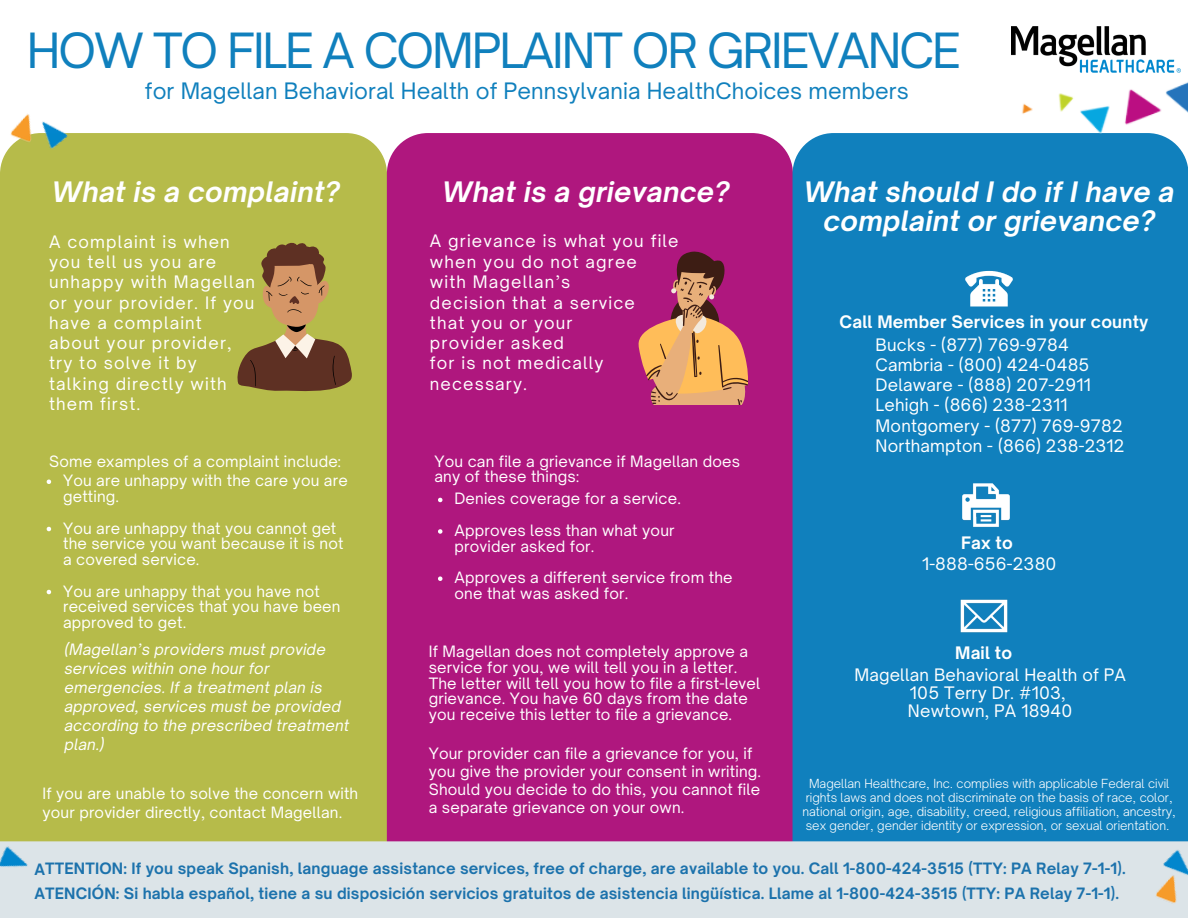
<style>
.page{position:relative;width:1188px;height:918px;background:#fff}
.page>*{position:absolute;margin:0;border:0;box-sizing:border-box;transform-origin:0 0}
.t1{font:46.5px "Open Sauce One";letter-spacing:-.045em;color:#1080bd}
.t2{font:italic 700 27px/29.2px "Open Sauce One";letter-spacing:.01em;color:#fff;text-align:center}
.t3{font:21.75px "Open Sauce One";letter-spacing:.005em;color:#1080bd}
.t4{font:16.5px/20.2px "Open Sauce One";letter-spacing:.07em;color:#fff}
.t5{font:16.5px "Open Sauce One";letter-spacing:.01em;color:#fff}
.t6{font:700 16.5px "Open Sauce One";letter-spacing:.01em;color:#fff}
.t7{font:15px/15.8px "Open Sauce One";letter-spacing:.01em;color:#fff}
.t8{font:700 15px "Open Sauce One";letter-spacing:.01em;color:#1c72ac}
.t9{font:italic 15px/19px "Open Sauce One";letter-spacing:.01em;color:#fff}
.t10{font:300 12px/14px "Open Sauce One";color:#fff;text-align:center}
</style>
<div class="page">
<div style="left:0;top:133px;width:387px;height:708px;background:#b6bb4a"></div>
<div style="left:387px;top:133px;width:406px;height:708px;background:#af177e"></div>
<div style="left:793px;top:133px;width:395px;height:708px;background:#1080bd"></div>
<img style="left:1011px;top:27px;width:170px;height:46px">
<div style="left:49px;top:841px;width:1060px;height:77px;background:#dce4e8"></div>
<img style="left:0;top:133px;width:7px;height:37px">
<img style="left:1109px;top:814px;width:79px;height:104px">
<img style="left:0;top:808px;width:49px;height:110px">
<img style="left:7px;top:114px;width:115px;height:67px">
<img style="left:1011px;top:82px;width:177px;height:59px">
<svg style="left:235px;top:242px;width:119px;height:153px;background:#9d8645"></svg>
<svg style="left:638px;top:251px;width:110px;height:153px;background:#c56b67"></svg>
<svg style="left:47px;top:480px;width:4px;height:4px"></svg>
<svg style="left:47px;top:527px;width:4px;height:4px"></svg>
<svg style="left:47px;top:590px;width:4px;height:4px"></svg>
<svg style="left:438px;top:498px;width:4px;height:4px"></svg>
<svg style="left:438px;top:529px;width:4px;height:5px"></svg>
<svg style="left:438px;top:576px;width:4px;height:5px"></svg>
<img style="left:960px;top:260px;width:58px;height:58px">
<img style="left:961px;top:479px;width:50px;height:51px">
<img style="left:956px;top:588px;width:56px;height:55px">
<p class="t1" style="left:27px;top:22px;width:935px">HOW TO FILE A COMPLAINT OR GRIEVANCE</p>
<p class="t3" style="left:145px;top:77px;width:766px">for Magellan Behavioral Health of Pennsylvania HealthChoices members</p>
<p class="t2" style="left:52px;top:177px;width:289px">What is a complaint?</p>
<p class="t4" style="left:49px;top:231px;width:208px">A complaint is when you tell us you are unhappy with Magellan or your provider. If you have a complaint about your provider, try to solve it by talking directly with them first.</p>
<p class="t7" style="left:49px;top:453px;width:293px">Some examples of a complaint include:</p>
<p class="t7" style="left:63px;top:473px;width:286px">You are unhappy with the care you are getting.</p>
<p class="t7" style="left:63px;top:520px;width:282px">You are unhappy that you cannot get the service you want because it is not a covered service.</p>
<p class="t7" style="left:63px;top:583px;width:279px">You are unhappy that you have not received services that you have been approved to get.</p>
<p class="t2" style="left:442px;top:177px;width:289px">What is a grievance?</p>
<p class="t4" style="left:430px;top:230px;width:250px">A grievance is what you file</p>
<p class="t4" style="left:430px;top:252px;width:208px">when you do not agree with Magellan’s decision that a service that you or your provider asked</p>
<p class="t4" style="left:430px;top:353px;width:175px">for is not medically necessary.</p>
<p class="t7" style="left:434px;top:453px;width:307px">You can file a grievance if Magellan does any of these things:</p>
<p class="t7" style="left:454px;top:491px;width:228px">Denies coverage for a service.</p>
<p class="t7" style="left:454px;top:522px;width:222px">Approves less than what your provider asked for.</p>
<p class="t7" style="left:454px;top:570px;width:280px">Approves a different service from the one that was asked for.</p>
<p class="t2" style="left:804px;top:177px;width:372px">What should I do if I have a complaint or grievance?</p>
<p class="t6" style="left:840px;top:311px;width:310px">Call Member Services in your county</p>
<p class="t5" style="left:876px;top:334px;width:195px">Bucks - (877) 769-9784</p>
<p class="t5" style="left:876px;top:354px;width:215px">Cambria - (800) 424-0485</p>
<p class="t5" style="left:876px;top:375px;width:217px">Delaware - (888) 207-2911</p>
<p class="t5" style="left:876px;top:395px;width:194px">Lehigh - (866) 238-2311</p>
<p class="t5" style="left:876px;top:415px;width:249px">Montgomery - (877) 769-9782</p>
<p class="t5" style="left:876px;top:435px;width:251px">Northampton - (866) 238-2312</p>
<p class="t6" style="left:961px;top:532px;width:53px">Fax to</p>
<p class="t5" style="left:922px;top:554px;width:136px">1-888-656-2380</p>
<p class="t9" style="left:64px;top:639px;width:286px">(Magellan’s providers must provide services within one hour for emergencies. If a treatment plan is approved, services must be provided according to the prescribed treatment plan.)</p>
<p class="t7" style="left:429px;top:643px;width:333px">If Magellan does not completely approve a service for you, we will tell you in a letter.<br>The letter will tell you how to file a first-level grievance. You have 60 days from the date you receive this letter to file a grievance.</p>
<p class="t7" style="left:429px;top:745px;width:334px;line-height:18px">Your provider can file a grievance for you, if you give the provider your consent in writing.<br>Should you decide to do this, you cannot file a separate grievance on your own.</p>
<p class="t6" style="left:955px;top:642px;width:58px">Mail to</p>
<p class="t5" style="left:854px;top:664px;width:273px">Magellan Behavioral Health of PA</p>
<p class="t5" style="left:910px;top:682px;width:157px">105 Terry Dr. #103,</p>
<p class="t5" style="left:908px;top:700px;width:166px">Newtown, PA 18940</p>
<p class="t10" style="left:803px;top:777px;width:375px">Magellan Healthcare, Inc. complies with applicable Federal civil rights laws and does not discriminate on the basis of race, color, national origin, age, disability, creed, religious affiliation, ancestry, sex gender, gender identity or expression, or sexual orientation.</p>
<p class="t8" style="left:34px;top:859px;width:1093px">ATTENTION: If you speak Spanish, language assistance services, free of charge, are available to you. Call 1-800-424-3515 (TTY: PA Relay 7-1-1).</p>
<p class="t8" style="left:34px;top:884px;width:1086px">ATENCIÓN: Si habla español, tiene a su disposición servicios gratuitos de asistencia lingüística. Llame al 1-800-424-3515 (TTY: PA Relay 7-1-1).</p>
<p class="t7" style="left:42px;top:784px;width:317px;line-height:19.2px">If you are unable to solve the concern with your provider directly, contact Magellan.</p>
</div>
